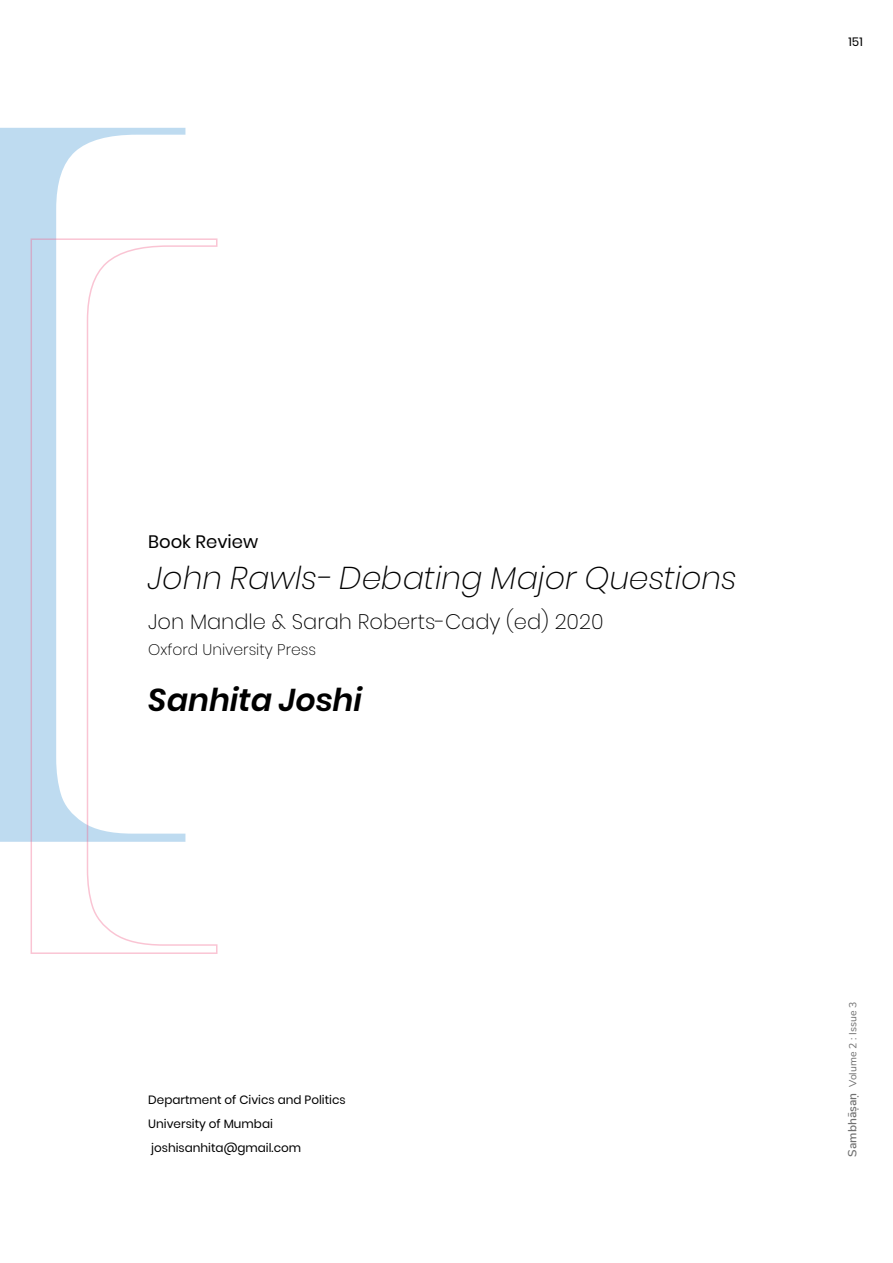
<style>
.page{position:relative;width:893px;height:1263px;background:#fff}
.page>*{position:absolute;margin:0;border:0;box-sizing:border-box;transform-origin:0 0}
.t1{font:italic 200 31.5px "Poppins";color:#000}
.t2{font:italic 600 31.5px "Poppins";color:#000}
.t3{font:200 21px "Poppins";color:#000}
.t4{font:18px "Poppins";color:#000}
.t5{font:200 15.45px "Poppins";color:#000}
.t6{font:12px/24px "Poppins";color:#000}
.t7{font:10.5px "Nunito";color:#707070}
.s1{font-weight:600;font-size:12px}
</style>
<div class="page">
<svg style="left:0;top:128px;width:185px;height:714px;fill:#bedbf0"></svg>
<svg style="left:30px;top:238px;width:188px;height:716px"></svg>
<p class="t6" style="left:848px;top:29px;width:16px">151</p>
<h3 class="t4" style="left:148px;top:531px;width:111px">Book Review</h3>
<h1 class="t1" style="left:148px;top:559px;width:590px">John Rawls- Debating Major Questions</h1>
<h2 class="t3" style="left:148px;top:609px;width:457px">Jon Mandle &amp; Sarah Roberts-Cady (ed) 2020</h2>
<p class="t5" style="left:148px;top:641px;width:169px">Oxford University Press</p>
<h1 class="t2" style="left:148px;top:681px;width:215px">Sanhita Joshi</h1>
<p class="t6" style="left:148px;top:1087px;width:199px">Department of Civics and Politics<br>University of Mumbai joshisanhita@gmail.com</p>
<p class="t7" style="left:845px;top:1156px;width:156px;rotate:-90deg"><span class="s1">Sambhāṣaṇ</span> Volume 2 : Issue 3</p>
</div>
